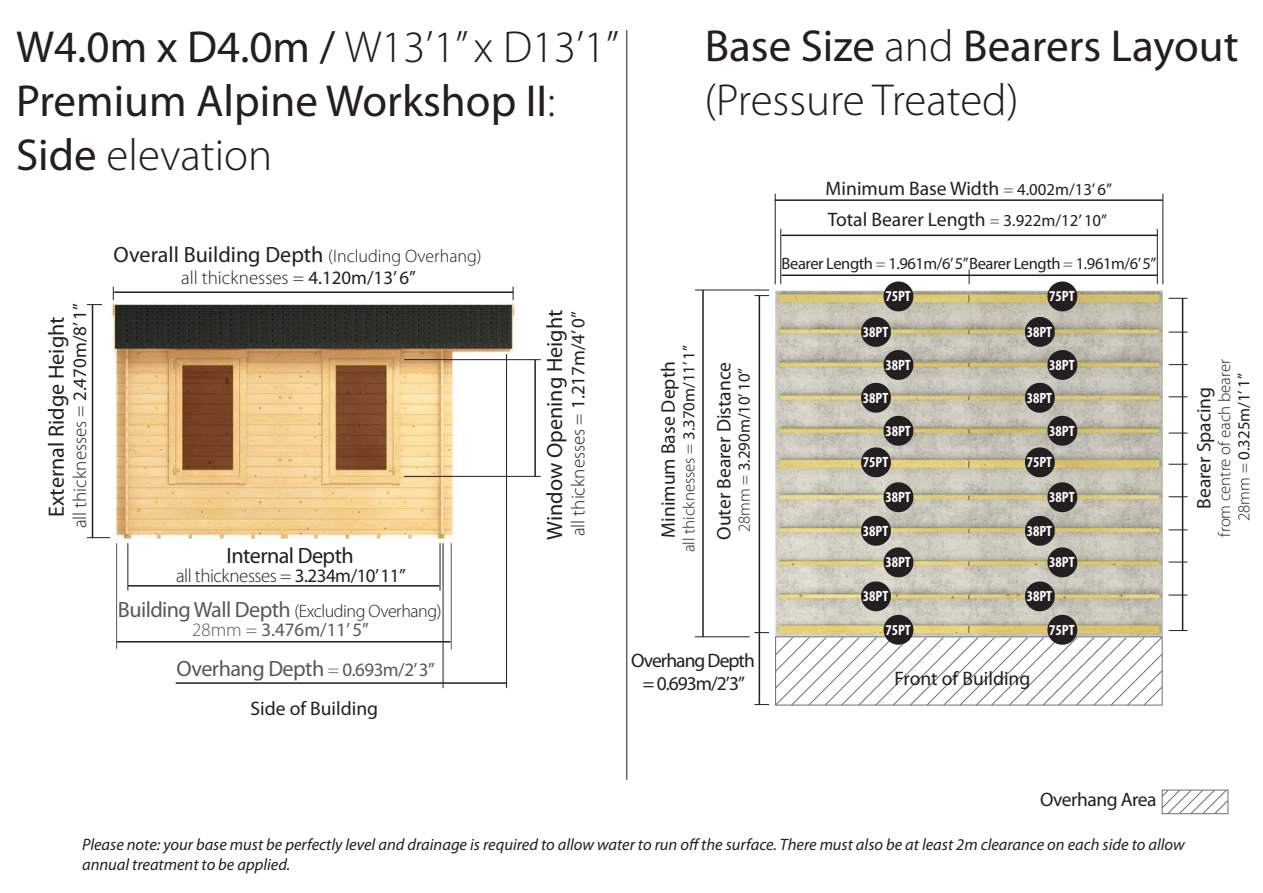
<style>
.page{position:relative;width:1263px;height:893px;background:#fff}
.page>*{position:absolute;margin:0;border:0;box-sizing:border-box;transform-origin:0 0}
.t1{font:45px/54px "Myriad Pro";color:#231f20}
.t2{font:22.2px "Myriad Pro";color:#231f20}
.t3{font:22.2px "Myriad Pro";letter-spacing:-.025em;color:#57585a}
.t4{font:22.2px "Myriad Pro";letter-spacing:-.025em;color:#231f20}
.t5{font:19.5px "Myriad Pro";color:#231f20}
.t6{font:19.5px/23.4px "Myriad Pro";letter-spacing:-.05em;color:#231f20;text-align:center}
.t7{font:19.5px "Myriad Pro";letter-spacing:-.025em;color:#231f20}
.t8{font:300 19.05px "Myriad Pro";color:#231f20}
.t9{font:300 19.05px "Myriad Pro";letter-spacing:-.025em;color:#231f20}
.t10{font:19.05px "Myriad Pro";color:#57585a}
.t11{font:300 18px "Myriad Pro";letter-spacing:-.025em;color:#231f20}
.t12{font:300 16.8px/19.5px "Myriad Pro";color:#231f20;text-align:center}
.t13{font:16.8px "Myriad Pro";color:#231f20}
.t14{font:italic 16.5px/19.8px "Myriad Pro";color:#231f20}
.t15{font:16.5px "Myriad Pro";letter-spacing:-.025em;color:#231f20}
.t16{font:700 condensed 15px/33px "Myriad Pro";letter-spacing:-.005em;color:#fff}
.s1{font-weight:300}
.s2{font-weight:300;font-size:18px}
.s3{font-weight:400}
.s4{font-weight:400;font-size:22.2px;color:#57585a}
.s5{font-weight:300;font-size:19.05px}
.s6{font-size:19.05px}
.s7{font-weight:300;font-size:16.8px}
.s8{font-size:16.8px}
</style>
<div class="page">
<img style="left:87px;top:286px;width:454px;height:268px">
<hr style="left:127px;top:543px;width:1px;height:48px;background:#231f20">
<hr style="left:128px;top:585px;width:311px;height:2px;background:#231f20">
<hr style="left:440px;top:543px;width:1px;height:48px;background:#231f20">
<hr style="left:114px;top:291px;width:399px;height:2px;background:#231f20">
<svg style="left:113px;top:287px;width:1px;height:13px"></svg>
<svg style="left:513px;top:287px;width:1px;height:13px"></svg>
<hr style="left:116px;top:543px;width:1px;height:106px;background:#57585a">
<hr style="left:117px;top:641px;width:334px;height:1px;background:#231f20">
<hr style="left:451px;top:543px;width:1px;height:107px;background:#57585a">
<hr style="left:176px;top:682px;width:330px;height:2px;background:#231f20">
<hr style="left:506px;top:354px;width:1px;height:334px;background:#231f20">
<hr style="left:443px;top:543px;width:1px;height:145px;background:#231f20">
<hr style="left:92px;top:305px;width:1px;height:233px;background:#231f20">
<svg style="left:87px;top:537px;width:23px;height:1px"></svg>
<svg style="left:87px;top:304px;width:15px;height:1px"></svg>
<hr style="left:534px;top:360px;width:2px;height:116px;background:#231f20">
<hr style="left:404px;top:476px;width:137px;height:1px;background:#231f20">
<hr style="left:404px;top:359px;width:137px;height:1px;background:#231f20">
<img style="left:627px;top:217px;width:561px;height:506px">
<svg style="left:1161px;top:789px;width:68px;height:26px"></svg>
<hr style="left:781px;top:235px;width:376px;height:1px;background:#231f20">
<hr style="left:775px;top:199px;width:388px;height:2px;background:#231f20">
<hr style="left:780px;top:229px;width:1px;height:55px;background:#231f20">
<hr style="left:1157px;top:229px;width:1px;height:55px;background:#231f20">
<hr style="left:775px;top:194px;width:1px;height:90px;background:#231f20">
<hr style="left:1162px;top:194px;width:1px;height:90px;background:#231f20">
<hr style="left:702px;top:290px;width:2px;height:347px;background:#231f20">
<hr style="left:695px;top:636px;width:55px;height:1px;background:#231f20">
<hr style="left:695px;top:290px;width:74px;height:1px;background:#231f20">
<svg style="left:1169px;top:332px;width:18px;height:1px"></svg>
<svg style="left:1169px;top:298px;width:18px;height:1px"></svg>
<hr style="left:1182px;top:298px;width:1px;height:332px;background:#231f20">
<svg style="left:1169px;top:464px;width:18px;height:1px"></svg>
<svg style="left:1169px;top:496px;width:18px;height:1px"></svg>
<svg style="left:1169px;top:529px;width:18px;height:1px"></svg>
<svg style="left:1169px;top:562px;width:18px;height:1px"></svg>
<svg style="left:1169px;top:595px;width:18px;height:1px"></svg>
<svg style="left:1169px;top:630px;width:18px;height:1px"></svg>
<svg style="left:1169px;top:396px;width:18px;height:1px"></svg>
<svg style="left:1169px;top:364px;width:18px;height:1px"></svg>
<svg style="left:1169px;top:433px;width:18px;height:1px"></svg>
<hr style="left:626px;top:30px;width:1px;height:750px;background:#231f20">
<svg style="left:754px;top:269px;width:409px;height:437px"></svg>
<p class="t1" style="left:16px;top:21px;width:604px">W4.0m x D4.0m / <span class="s1">W13’1” x D13’1”<br></span>Premium Alpine Workshop II<span class="s1">:<br></span>Side <span class="s1">elevation</span></p>
<p class="t2" style="left:114px;top:242px;width:370px">Overall Building Depth <span class="s2">(Including Overhang)</span></p>
<p class="t8" style="left:181px;top:267px;width:236px">all thicknesses = <span class="s3">4.120m/13’ 6”</span></p>
<p class="t8" style="left:69px;top:528px;width:227px;rotate:-90deg">all thicknesses = <span class="s3">2.470m/8’ 1”</span></p>
<p class="t2" style="left:543px;top:540px;width:231px;rotate:-90deg">Window Opening Height</p>
<p class="t8" style="left:567px;top:536px;width:227px;rotate:-90deg">all thicknesses = <span class="s3">1.217m/4’ 0”</span></p>
<p class="t2" style="left:44px;top:517px;width:202px;rotate:-90deg">External Ridge Height</p>
<p class="t4" style="left:227px;top:544px;width:129px">Internal Depth</p>
<p class="t9" style="left:176px;top:565px;width:231px">all thicknesses = <span class="s3">3.234m/10’ 11”</span></p>
<p class="t11" style="left:118px;top:602px;width:325px"><span class="s4">Building Wall Depth</span> (Excluding Overhang)</p>
<p class="t10" style="left:192px;top:620px;width:178px"><span class="s1">28mm =</span> 3.476m/11’ 5”</p>
<p class="t3" style="left:177px;top:656px;width:260px">Overhang Depth <span class="s5">=</span> <span class="s6">0.693m/2’ 3”</span></p>
<p class="t5" style="left:250px;top:698px;width:129px">Side of Building</p>
<p class="t1" style="left:704px;top:20px;width:536px">Base Size <span class="s1">and</span> Bearers Layout <span class="s1">(Pressure Treated)</span></p>
<p class="t5" style="left:826px;top:178px;width:288px">Minimum Base Width <span class="s7">=</span> <span class="s8">4.002m/13’ 6”</span></p>
<p class="t5" style="left:828px;top:209px;width:281px">Total Bearer Length <span class="s7">=</span> <span class="s8">3.922m/12’ 10”</span></p>
<p class="t15" style="left:781px;top:255px;width:376px">Bearer Length <span class="s1">=</span> 1.961m/6’ 5”Bearer Length <span class="s1">=</span> 1.961m/6’ 5”</p>
<p class="t12" style="left:679px;top:552px;width:209px;rotate:-90deg">all thicknesses = <span class="s3">3.370m/11’ 1”</span></p>
<p class="t5" style="left:658px;top:538px;width:178px;rotate:-90deg">Minimum Base Depth</p>
<p class="t5" style="left:713px;top:540px;width:179px;rotate:-90deg">Outer Bearer Distance</p>
<p class="t13" style="left:735px;top:532px;width:166px;rotate:-90deg"><span class="s1">28mm =</span> 3.290m/10’ 10”</p>
<p class="t6" style="left:631px;top:649px;width:125px">Overhang Depth = 0.693m/2’3”</p>
<p class="t16" style="left:885px;top:280px;width:27px">75PT</p>
<p class="t16" style="left:1049px;top:280px;width:27px">75PT</p>
<p class="t16" style="left:863px;top:316px;width:27px">38PT</p>
<p class="t16" style="left:1027px;top:316px;width:27px">38PT</p>
<p class="t16" style="left:885px;top:349px;width:27px">38PT</p>
<p class="t16" style="left:1049px;top:349px;width:27px">38PT</p>
<p class="t16" style="left:885px;top:381px;width:27px;text-indent:-22px">38PT<br>38PT</p>
<p class="t16" style="left:1049px;top:381px;width:27px;text-indent:-22px">38PT<br>38PT</p>
<p class="t16" style="left:863px;top:446px;width:27px">75PT</p>
<p class="t16" style="left:1027px;top:446px;width:27px">75PT</p>
<p class="t16" style="left:885px;top:481px;width:27px">38PT</p>
<p class="t16" style="left:863px;top:515px;width:27px">38PT</p>
<p class="t16" style="left:1049px;top:481px;width:27px">38PT</p>
<p class="t16" style="left:1027px;top:515px;width:27px">38PT</p>
<p class="t16" style="left:885px;top:546px;width:27px">38PT</p>
<p class="t16" style="left:863px;top:580px;width:27px">38PT</p>
<p class="t16" style="left:1049px;top:546px;width:27px">38PT</p>
<p class="t16" style="left:1027px;top:580px;width:27px">38PT</p>
<p class="t16" style="left:885px;top:613px;width:27px">75PT</p>
<p class="t16" style="left:1049px;top:613px;width:27px">75PT</p>
<p class="t5" style="left:894px;top:668px;width:137px">Front of Building</p>
<p class="t12" style="left:1215px;top:537px;width:179px;rotate:-90deg">from centre of each bearer<br>28mm = <span class="s3">0.325m/1’ 1”</span></p>
<p class="t5" style="left:1193px;top:509px;width:123px;rotate:-90deg">Bearer Spacing</p>
<p class="t7" style="left:1040px;top:789px;width:118px">Overhang Area</p>
<p class="t14" style="left:82px;top:835px;width:1104px">Please note: your base must be perfectly level and drainage is required to allow water to run off the surface. There must also be at least 2m clearance on each side to allow annual treatment to be applied.</p>
</div>
